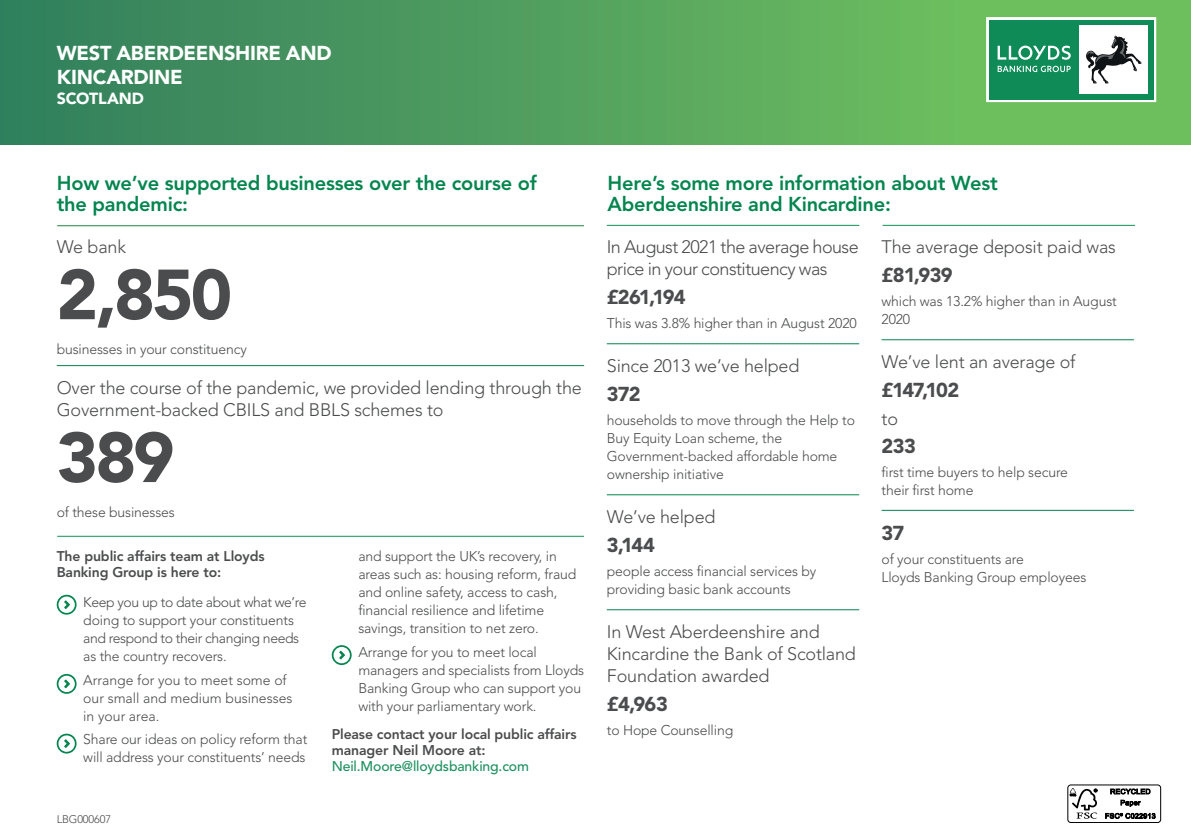
<style>
.page{position:relative;width:1191px;height:840px;background:#fff}
.page>*{position:absolute;margin:0;border:0;box-sizing:border-box;transform-origin:0 0}
.t1{font:900 70px "Avenir LT Std";letter-spacing:-.045em;color:#4b4c4d}
.t2{font:800 20px/21px "Avenir LT Std";letter-spacing:-.01em;color:#03854e}
.t3{font:900 20px "Avenir LT Std";letter-spacing:-.04em;color:#4b4c4d}
.t4{font:900 20px/24px "Avenir LT Std";letter-spacing:-.015em;color:#fff}
.t5{font:300 18px/22px "Avenir LT Std";letter-spacing:-.01em;color:#4b4c4d}
.t6{font:300 18px/22px "Avenir LT Std";letter-spacing:-.03em;color:#4b4c4d}
.t7{font:900 16px "Avenir LT Std";letter-spacing:-.01em;color:#fff}
.t8{font:300 14px/18px "Avenir LT Std";letter-spacing:-.01em;color:#4b4c4d}
.t9{font:300 14px/18px "Avenir LT Std";letter-spacing:-.03em;color:#4b4c4d}
.t10{font:800 14px/16px "Avenir LT Std";letter-spacing:-.01em;color:#4b4c4d}
.t11{font:500 14px "Avenir LT Std";letter-spacing:-.01em;color:#1e9160}
.t12{font:300 11px "Avenir LT Std";letter-spacing:-.01em;color:#4b4c4d}
</style>
<div class="page">
<div style="left:0;top:0;width:1191px;height:145px;background:linear-gradient(to right,#337f5e,#77c85e)"></div>
<svg style="left:57px;top:594px;width:20px;height:20px"></svg>
<svg style="left:57px;top:673px;width:20px;height:20px"></svg>
<svg style="left:57px;top:733px;width:20px;height:20px"></svg>
<svg style="left:332px;top:645px;width:20px;height:19px"></svg>
<hr style="left:57px;top:225px;width:527px;height:1px;background:#218540">
<hr style="left:57px;top:365px;width:527px;height:1px;background:#03854e">
<hr style="left:57px;top:535px;width:527px;height:1px;background:#109351">
<hr style="left:607px;top:343px;width:252px;height:1px;background:#03854e">
<hr style="left:607px;top:494px;width:252px;height:1px;background:#03854e">
<hr style="left:607px;top:609px;width:252px;height:1px;background:#03854e">
<hr style="left:881px;top:339px;width:253px;height:1px;background:#03854e">
<hr style="left:881px;top:509px;width:253px;height:1px;background:#03854e">
<hr style="left:607px;top:225px;width:252px;height:1px;background:#109351">
<hr style="left:882px;top:225px;width:253px;height:1px;background:#109351">
<svg style="left:986px;top:17px;width:170px;height:85px"></svg>
<div style="left:988px;top:20px;width:165px;height:79px;background:#0e8b57"></div>
<svg style="left:997px;top:46px;width:73px;height:26px"></svg>
<div style="left:1079px;top:25px;width:69px;height:69px;background:#fff"></div>
<svg style="left:1086px;top:35px;width:55px;height:48px"></svg>
<div style="left:1067px;top:784px;width:94px;height:38px;border:1px solid #000;border-radius:3px"></div>
<svg style="left:1069px;top:788px;width:28px;height:30px"></svg>
<svg style="left:1110px;top:788px;width:40px;height:5px"></svg>
<svg style="left:1120px;top:799px;width:20px;height:7px"></svg>
<svg style="left:1105px;top:812px;width:50px;height:6px"></svg>
<h2 class="t4" style="left:57px;top:40px;width:276px">WEST ABERDEENSHIRE AND<br>KINCARDINE</h2>
<p class="t7" style="left:57px;top:88px;width:89px">SCOTLAND</p>
<h2 class="t2" style="left:57px;top:172px;width:481px">How we’ve supported businesses over the course of the pandemic:</h2>
<p class="t5" style="left:57px;top:236px;width:71px">We bank</p>
<h1 class="t1" style="left:57px;top:252px;width:177px">2,850</h1>
<p class="t8" style="left:57px;top:340px;width:192px">businesses in your constituency</p>
<p class="t5" style="left:57px;top:377px;width:526px">Over the course of the pandemic, we provided lending through the<br>Government-backed CBILS and BBLS schemes to</p>
<h1 class="t1" style="left:57px;top:415px;width:119px">389</h1>
<p class="t8" style="left:57px;top:503px;width:120px">of these businesses</p>
<p class="t10" style="left:57px;top:548px;width:209px">The public affairs team at Lloyds<br>Banking Group is here to:</p>
<p class="t9" style="left:83px;top:592px;width:225px">Keep you up to date about what we’re doing to support your constituents and respond to their changing needs as the country recovers.</p>
<p class="t8" style="left:83px;top:670px;width:211px">Arrange for you to meet some of our small and medium businesses in your area.</p>
<p class="t8" style="left:83px;top:730px;width:226px">Share our ideas on policy reform that will address your constituents’ needs</p>
<p class="t12" style="left:57px;top:812px;width:56px">LBG000607</p>
<p class="t8" style="left:358px;top:547px;width:219px">and support the UK’s recovery, in areas such as: housing reform, fraud and online safety, access to cash, financial resilience and lifetime savings, transition to net zero.</p>
<p class="t8" style="left:358px;top:643px;width:227px">Arrange for you to meet local managers and specialists from Lloyds<br>Banking Group who can support you with your parliamentary work.</p>
<p class="t10" style="left:332px;top:725px;width:246px">Please contact your local public affairs manager Neil Moore at:</p>
<p class="t11" style="left:332px;top:757px;width:199px">Neil.Moore@lloydsbanking.com</p>
<h2 class="t2" style="left:607px;top:172px;width:392px">Here’s some more information about West<br>Aberdeenshire and Kincardine:</h2>
<p class="t6" style="left:607px;top:236px;width:253px">In August 2021 the average house price in your constituency was</p>
<h2 class="t3" style="left:607px;top:285px;width:80px">£261,194</h2>
<p class="t8" style="left:607px;top:314px;width:251px">This was 3.8% higher than in August 2020</p>
<p class="t5" style="left:607px;top:355px;width:194px">Since 2013 we’ve helped</p>
<h2 class="t3" style="left:607px;top:381px;width:35px">372</h2>
<p class="t8" style="left:607px;top:410px;width:250px">households to move through the Help to<br>Buy Equity Loan scheme, the<br>Government-backed affordable home ownership initiative</p>
<p class="t5" style="left:607px;top:506px;width:110px">We’ve helped</p>
<h2 class="t3" style="left:607px;top:532px;width:50px">3,144</h2>
<p class="t8" style="left:607px;top:561px;width:211px">people access financial services by providing basic bank accounts</p>
<p class="t5" style="left:607px;top:621px;width:251px">In West Aberdeenshire and<br>Kincardine the Bank of Scotland<br>Foundation awarded</p>
<h2 class="t3" style="left:607px;top:691px;width:63px">£4,963</h2>
<p class="t8" style="left:607px;top:720px;width:128px">to Hope Counselling</p>
<p class="t5" style="left:881px;top:236px;width:236px">The average deposit paid was</p>
<h2 class="t3" style="left:881px;top:263px;width:73px">£81,939</h2>
<p class="t8" style="left:881px;top:292px;width:237px">which was 13.2% higher than in August<br>2020</p>
<p class="t5" style="left:881px;top:351px;width:196px">We’ve lent an average of</p>
<h2 class="t3" style="left:881px;top:377px;width:79px">£147,102</h2>
<p class="t5" style="left:881px;top:407px;width:18px">to</p>
<h2 class="t3" style="left:881px;top:434px;width:36px">233</h2>
<p class="t8" style="left:881px;top:463px;width:188px">first time buyers to help secure their first home</p>
<h2 class="t3" style="left:881px;top:521px;width:24px">37</h2>
<p class="t8" style="left:881px;top:550px;width:206px">of your constituents are<br>Lloyds Banking Group employees</p>
</div>
